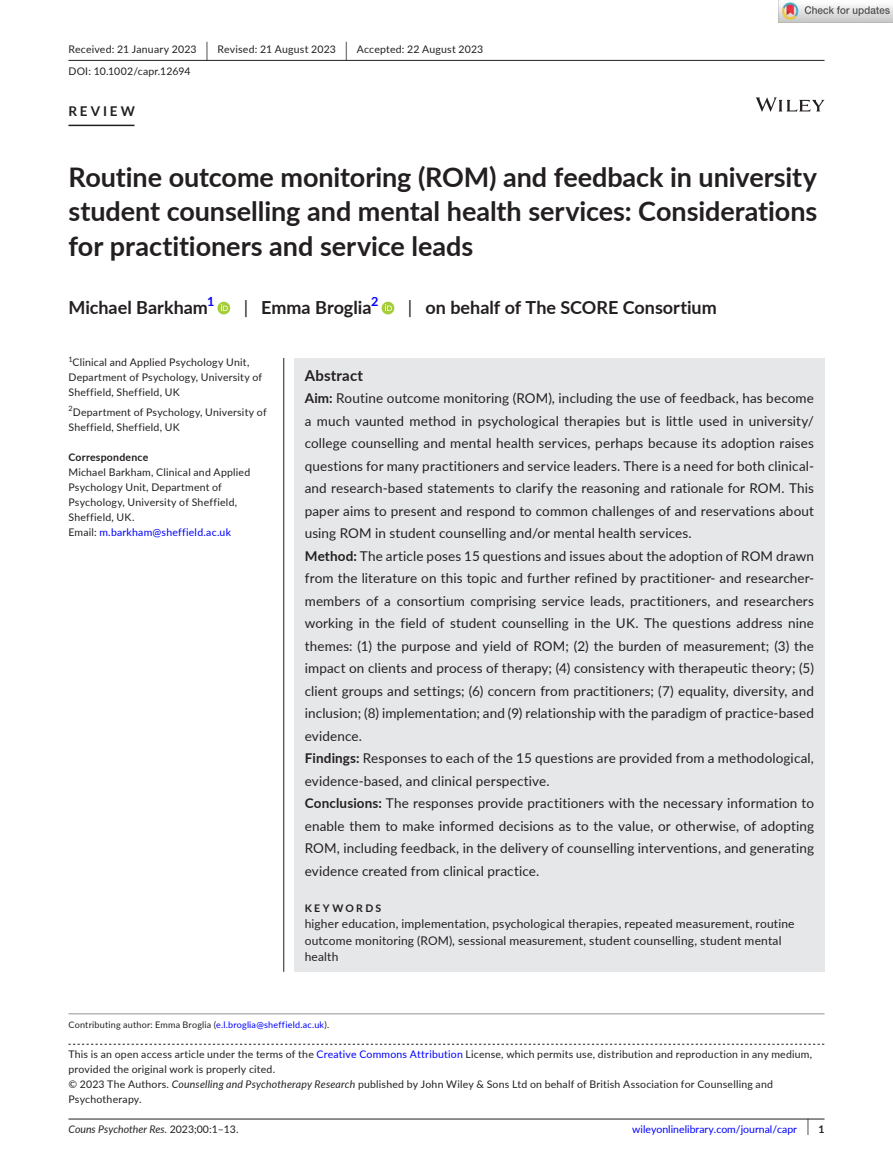
<style>
.page{position:relative;width:893px;height:1174px;background:#fff}
.page>*{position:absolute;margin:0;border:0;box-sizing:border-box;transform-origin:0 0}
.t1{font:700 27px/34.5px "Lato";letter-spacing:-.005em;color:#231f20;text-align:justify}
.t2{font:700 18px "Lato";color:#231f20}
.t3{font:700 15px "Lato";letter-spacing:.015em;color:#231f20}
.t4{font:13.5px/22.5px "Lato";letter-spacing:.01em;color:#231f20}
.t5{font:700 13.5px "Lato";letter-spacing:.21em;color:#231f20}
.t6{font:12px/16.5px "Lato";letter-spacing:.015em;color:#231f20}
.t7{font:10.5px/15px "Lato";letter-spacing:.02em;color:#231f20}
.t8{font:10.5px "Lato";color:#00f}
.t9{font:italic 10.5px "Lato";color:#231f20}
.t10{font:700 10.5px "Lato";letter-spacing:.02em;color:#231f20}
.t11{font:700 10.5px "Lato";letter-spacing:.22em;color:#231f20}
.t12{font:9px "Lato";letter-spacing:.025em;color:#231f20}
.s1{font-size:19.65px}
.s2{font-weight:400}
.s3{color:#00f}
.s4{font-weight:700}
.s5{font-style:italic}
.s6{font-style:normal}
.s7{font-size:17.4px;color:#231f20}
.s8{font-weight:700;color:#231f20}
</style>
<div class="page">
<hr style="left:68px;top:1118px;width:756px;height:1px;background:#231f20">
<svg style="left:756px;top:97px;width:68px;height:15px"></svg>
<hr style="left:68px;top:60px;width:756px;height:1px;background:#231f20">
<hr style="left:68px;top:125px;width:67px;height:1px;background:#231f20">
<div style="left:217px;top:302px;width:13px;height:12px;background:#a5cd39;border-radius:50%"></div>
<svg style="left:221px;top:304px;width:7px;height:7px"></svg>
<div style="left:382px;top:302px;width:12px;height:12px;background:#a5cd39;border-radius:50%"></div>
<svg style="left:385px;top:304px;width:7px;height:7px"></svg>
<svg style="left:68px;top:1043px;width:756px;height:1px"></svg>
<hr style="left:68px;top:1013px;width:756px;height:1px;background:#939598">
<div style="left:294px;top:358px;width:530px;height:613px;background:#e6e7e9"></div>
<hr style="left:283px;top:358px;width:1px;height:613px;background:#231f20">
<img style="left:779px;top:0;width:114px;height:22px">
<p class="t7" style="left:68px;top:38px;width:416px;line-height:21.8px">Received: 21 January 2023 <span class="s1">|</span> Revised: 21 August 2023 <span class="s1">|</span> Accepted: 22 August 2023<br>DOI: 10.1002/capr.12694</p>
<p class="t5" style="left:68px;top:106px;width:68px">REVIEW</p>
<h1 class="t1" style="left:68px;top:161px;width:750px">Routine outcome monitoring (ROM) and feedback in university student counselling and mental health services: Considerations for practitioners and service leads</h1>
<h2 class="t2" style="left:68px;top:300px;width:147px">Michael Barkham<sup>1</sup></h2>
<h2 class="t2" style="left:244px;top:300px;width:136px"><span class="s2">|</span> Emma Broglia<sup>2</sup></h2>
<h2 class="t2" style="left:408px;top:300px;width:310px"><span class="s2">|</span> on behalf of The SCORE Consortium</h2>
<p class="t7" style="left:68px;top:355px;width:195px"><sup>1</sup>Clinical and Applied Psychology Unit,<br>Department of Psychology, University of<br>Sheffield, Sheffield, UK</p>
<p class="t7" style="left:68px;top:404px;width:200px"><sup>2</sup>Department of Psychology, University of<br>Sheffield, Sheffield, UK</p>
<p class="t10" style="left:68px;top:453px;width:81px">Correspondence</p>
<p class="t7" style="left:68px;top:464px;width:183px">Michael Barkham, Clinical and Applied<br>Psychology Unit, Department of<br>Psychology, University of Sheffield,<br>Sheffield, UK.<br>Email: <span class="s3">m.barkham@sheffield.ac.uk</span></p>
<p class="t3" style="left:305px;top:369px;width:60px">Abstract</p>
<p class="t4" style="left:305px;top:386px;width:511px"><span class="s4">Aim:</span> Routine outcome monitoring (ROM), including the use of feedback, has become a much vaunted method in psychological therapies but is little used in university/ college counselling and mental health services, perhaps because its adoption raises questions for many practitioners and service leaders. There is a need for both clinical&shy;and research- based statements to clarify the reasoning and rationale for ROM. This paper aims to present and respond to common challenges of and reservations about using ROM in student counselling and/or mental health services.<br><span class="s4">Method:</span> The article poses 15 questions and issues about the adoption of ROM drawn from the literature on this topic and further refined by practitioner- and researcher&shy;members of a consortium comprising service leads, practitioners, and researchers working in the field of student counselling in the UK. The questions address nine themes: (1) the purpose and yield of ROM; (2) the burden of measurement; (3) the impact on clients and process of therapy; (4) consistency with therapeutic theory; (5) client groups and settings; (6) concern from practitioners; (7) equality, diversity, and inclusion; (8) implementation; and (9) relationship with the paradigm of practice- based evidence.<br><span class="s4">Findings:</span> Responses to each of the 15 questions are provided from a methodological, evidence- based, and clinical perspective.<br><span class="s4">Conclusions:</span> The responses provide practitioners with the necessary information to enable them to make informed decisions as to the value, or otherwise, of adopting ROM, including feedback, in the delivery of counselling interventions, and generating evidence created from clinical practice.</p>
<p class="t11" style="left:305px;top:903px;width:78px">KEYWORDS</p>
<p class="t6" style="left:305px;top:915px;width:491px">higher education, implementation, psychological therapies, repeated measurement, routine outcome monitoring (ROM), sessional measurement, student counselling, student mental health</p>
<p class="t12" style="left:68px;top:1018px;width:262px">Contributing author: Emma Broglia (<span class="s3">e.l.broglia@sheffield.ac.uk</span>).</p>
<p class="t7" style="left:68px;top:1046px;width:745px">This is an open access article under the terms of the <span class="s3">Creative Commons Attribution</span> License, which permits use, distribution and reproduction in any medium, provided the original work is properly cited.<br>© 2023 The Authors. <span class="s5">Counselling and Psychotherapy Research</span> published by John Wiley &amp; Sons Ltd on behalf of British Association for Counselling and Psychotherapy.</p>
<p class="t9" style="left:68px;top:1124px;width:172px">Couns Psychother Res. <span class="s6">2023;00:1–13.</span></p>
<p class="t8" style="left:632px;top:1124px;width:194px">wileyonlinelibrary.com/journal/capr <span class="s7">|</span> <span class="s8">1</span></p>
</div>
